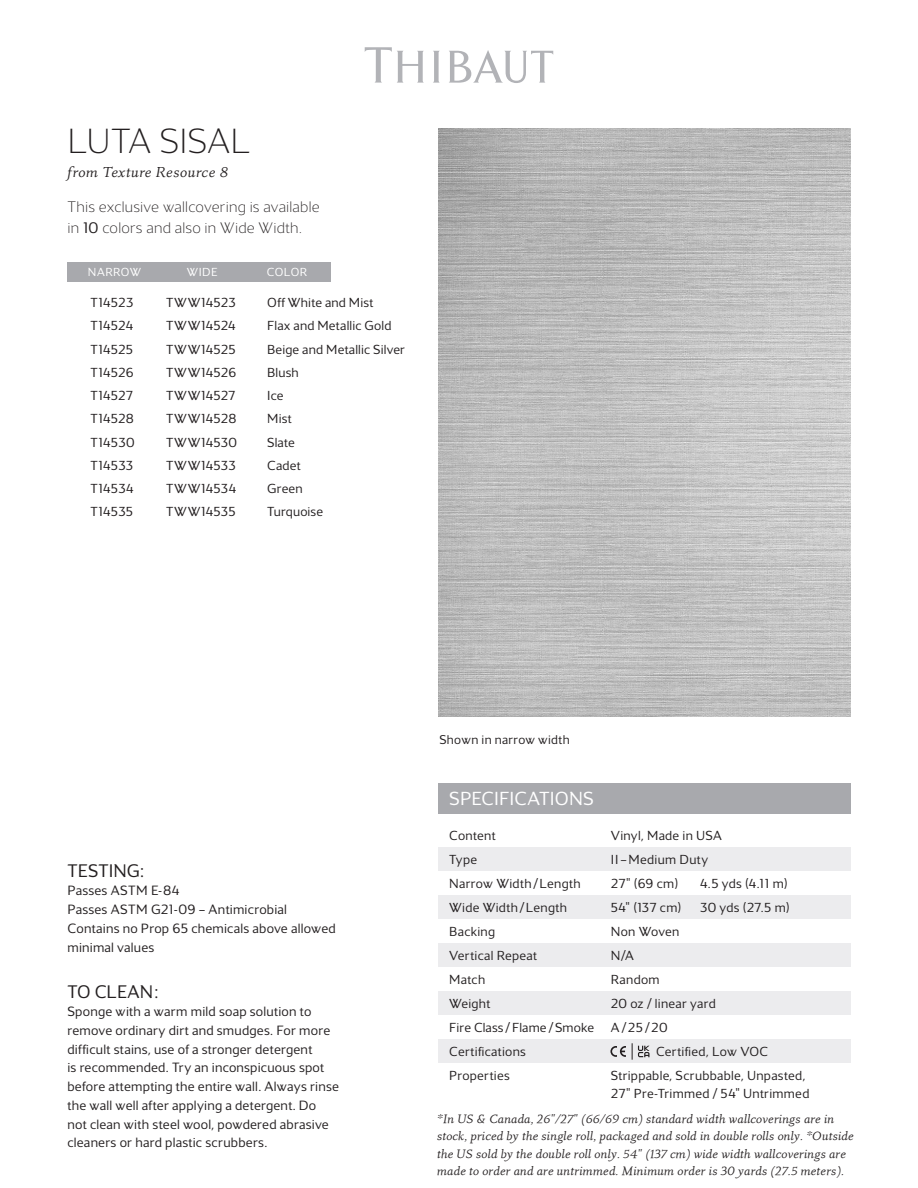
<style>
.page{position:relative;width:918px;height:1188px;background:#fff}
.page>*{position:absolute;margin:0;border:0;box-sizing:border-box;transform-origin:0 0}
.t1{font:200 36px "Maya Samuels";color:#231f20}
.t2{font:300 19.5px "Maya Samuels";letter-spacing:.005em;color:#fff}
.t3{font:300 18.75px "Maya Samuels";letter-spacing:.005em;color:#231f20}
.t4{font:200 15.75px/20.2px "Maya Samuels";letter-spacing:.015em;color:#231f20}
.t5{font:italic 15px "Eplica";letter-spacing:.02em;color:#231f20}
.t6{font:300 13.8px/18.8px "Maya Samuels";letter-spacing:.015em;color:#231f20}
.t7{font:300 13.5px "Maya Samuels";letter-spacing:.02em;color:#231f20}
.t8{font:300 13.5px "Maya Samuels";letter-spacing:.04em;color:#231f20}
.t9{font:300 13.05px "Maya Samuels";letter-spacing:.02em;color:#231f20}
.t10{font:12.6px/17.2px "Eplica Book Italic TT";color:#231f20}
.t11{font:300 12px "Maya Samuels";letter-spacing:.04em;color:#fff}
.s1{font-weight:300}
</style>
<div class="page">
<img style="left:439px;top:128px;width:412px;height:589px">
<div style="left:439px;top:783px;width:412px;height:30px;background:#a8a9ad"></div>
<div style="left:439px;top:848px;width:412px;height:23px;background:#ececee"></div>
<div style="left:439px;top:895px;width:412px;height:24px;background:#ececee"></div>
<div style="left:439px;top:943px;width:412px;height:24px;background:#ececee"></div>
<div style="left:439px;top:991px;width:412px;height:24px;background:#ececee"></div>
<div style="left:439px;top:1039px;width:412px;height:24px;background:#ececee"></div>
<div style="left:68px;top:262px;width:263px;height:20px;background:#a8a9ad"></div>
<svg style="left:365px;top:47px;width:59px;height:36px"></svg>
<svg style="left:433px;top:51px;width:7px;height:32px"></svg>
<svg style="left:449px;top:50px;width:104px;height:33px"></svg>
<svg style="left:610px;top:1043px;width:40px;height:17px"></svg>
<p class="t1" style="left:68px;top:120px;width:185px">LUTA SISAL</p>
<p class="t5" style="left:68px;top:163px;width:162px">from Texture Resource 8</p>
<p class="t4" style="left:68px;top:197px;width:254px">This exclusive wallcovering is available in <span class="s1">10</span> colors and also in Wide Width.</p>
<p class="t11" style="left:88px;top:265px;width:55px">NARROW</p>
<p class="t11" style="left:187px;top:265px;width:32px">WIDE</p>
<p class="t11" style="left:267px;top:265px;width:42px">COLOR</p>
<p class="t7" style="left:91px;top:295px;width:44px">T14523</p>
<p class="t7" style="left:91px;top:318px;width:44px">T14524</p>
<p class="t7" style="left:91px;top:342px;width:44px">T14525</p>
<p class="t7" style="left:91px;top:365px;width:45px">T14526</p>
<p class="t7" style="left:91px;top:388px;width:44px">T14527</p>
<p class="t7" style="left:91px;top:411px;width:45px">T14528</p>
<p class="t7" style="left:91px;top:435px;width:45px">T14530</p>
<p class="t7" style="left:91px;top:458px;width:44px">T14533</p>
<p class="t7" style="left:91px;top:481px;width:45px">T14534</p>
<p class="t7" style="left:91px;top:504px;width:44px">T14535</p>
<p class="t7" style="left:166px;top:295px;width:71px">TWW14523</p>
<p class="t7" style="left:166px;top:318px;width:71px">TWW14524</p>
<p class="t7" style="left:166px;top:342px;width:71px">TWW14525</p>
<p class="t7" style="left:166px;top:365px;width:72px">TWW14526</p>
<p class="t7" style="left:166px;top:388px;width:71px">TWW14527</p>
<p class="t7" style="left:166px;top:411px;width:72px">TWW14528</p>
<p class="t7" style="left:166px;top:434px;width:73px">TWW14530</p>
<p class="t7" style="left:166px;top:458px;width:71px">TWW14533</p>
<p class="t8" style="left:166px;top:481px;width:72px">TWW14534</p>
<p class="t7" style="left:166px;top:504px;width:71px">TWW14535</p>
<p class="t7" style="left:267px;top:295px;width:108px">Off White and Mist</p>
<p class="t7" style="left:267px;top:318px;width:126px">Flax and Metallic Gold</p>
<p class="t7" style="left:267px;top:341px;width:139px">Beige and Metallic Silver</p>
<p class="t7" style="left:267px;top:365px;width:33px">Blush</p>
<p class="t7" style="left:267px;top:388px;width:18px">Ice</p>
<p class="t7" style="left:267px;top:411px;width:26px">Mist</p>
<p class="t7" style="left:267px;top:434px;width:29px">Slate</p>
<p class="t7" style="left:267px;top:458px;width:35px">Cadet</p>
<p class="t7" style="left:267px;top:481px;width:37px">Green</p>
<p class="t7" style="left:267px;top:504px;width:57px">Turquoise</p>
<p class="t3" style="left:68px;top:860px;width:78px">TESTING:</p>
<p class="t6" style="left:68px;top:881px;width:114px">Passes ASTM E-84</p>
<p class="t6" style="left:68px;top:900px;width:221px">Passes ASTM G21-09 — Antimicrobial</p>
<p class="t6" style="left:68px;top:919px;width:270px">Contains no Prop 65 chemicals above allowed minimal values</p>
<h3 class="t3" style="left:68px;top:981px;width:92px">TO CLEAN:</h3>
<p class="t6" style="left:68px;top:1002px;width:273px">Sponge with a warm mild soap solution to remove ordinary dirt and smudges. For more difficult stains, use of a stronger detergent<br>is recommended. Try an inconspicuous spot before attempting the entire wall. Always rinse the wall well after applying a detergent. Do not clean with steel wool, powdered abrasive cleaners or hard plastic scrubbers.</p>
<p class="t9" style="left:439px;top:732px;width:132px">Shown in narrow width</p>
<p class="t2" style="left:449px;top:788px;width:146px">SPECIFICATIONS</p>
<p class="t7" style="left:449px;top:827px;width:48px">Content</p>
<p class="t7" style="left:449px;top:851px;width:30px">Type</p>
<p class="t7" style="left:449px;top:875px;width:133px">Narrow Width/Length</p>
<p class="t7" style="left:449px;top:899px;width:119px">Wide Width/Length</p>
<p class="t7" style="left:449px;top:923px;width:48px">Backing</p>
<p class="t7" style="left:449px;top:947px;width:89px">Vertical Repeat</p>
<p class="t7" style="left:449px;top:971px;width:38px">Match</p>
<p class="t7" style="left:449px;top:995px;width:43px">Weight</p>
<p class="t7" style="left:449px;top:1019px;width:146px">Fire Class / Flame / Smoke</p>
<p class="t7" style="left:449px;top:1043px;width:78px">Certifications</p>
<p class="t7" style="left:449px;top:1067px;width:62px">Properties</p>
<p class="t10" style="left:437px;top:1111px;width:418px">*In US &amp; Canada, 26"/27" (66/69 cm) standard width wallcoverings are in stock, priced by the single roll, packaged and sold in double rolls only. *Outside the US sold by the double roll only. 54" (137 cm) wide width wallcoverings are made to order and are untrimmed. Minimum order is 30 yards (27.5 meters).</p>
<p class="t7" style="left:611px;top:827px;width:113px">Vinyl, Made in USA</p>
<p class="t7" style="left:611px;top:851px;width:99px">II—Medium Duty</p>
<p class="t7" style="left:611px;top:875px;width:69px">27" (69 cm)</p>
<p class="t7" style="left:700px;top:875px;width:89px">4.5 yds (4.11 m)</p>
<p class="t7" style="left:611px;top:899px;width:72px">54" (137 cm)</p>
<p class="t7" style="left:700px;top:899px;width:91px">30 yds (27.5 m)</p>
<p class="t7" style="left:611px;top:923px;width:70px">Non Woven</p>
<p class="t7" style="left:611px;top:947px;width:24px">N/A</p>
<p class="t7" style="left:611px;top:971px;width:50px">Random</p>
<p class="t7" style="left:611px;top:995px;width:106px">20 oz / linear yard</p>
<p class="t7" style="left:611px;top:1019px;width:58px">A/25/20</p>
<p class="t7" style="left:656px;top:1043px;width:114px">Certified, Low VOC</p>
<p class="t7" style="left:611px;top:1067px;width:196px">Strippable, Scrubbable, Unpasted,</p>
<p class="t7" style="left:611px;top:1085px;width:200px">27" Pre-Trimmed / 54" Untrimmed</p>
</div>
